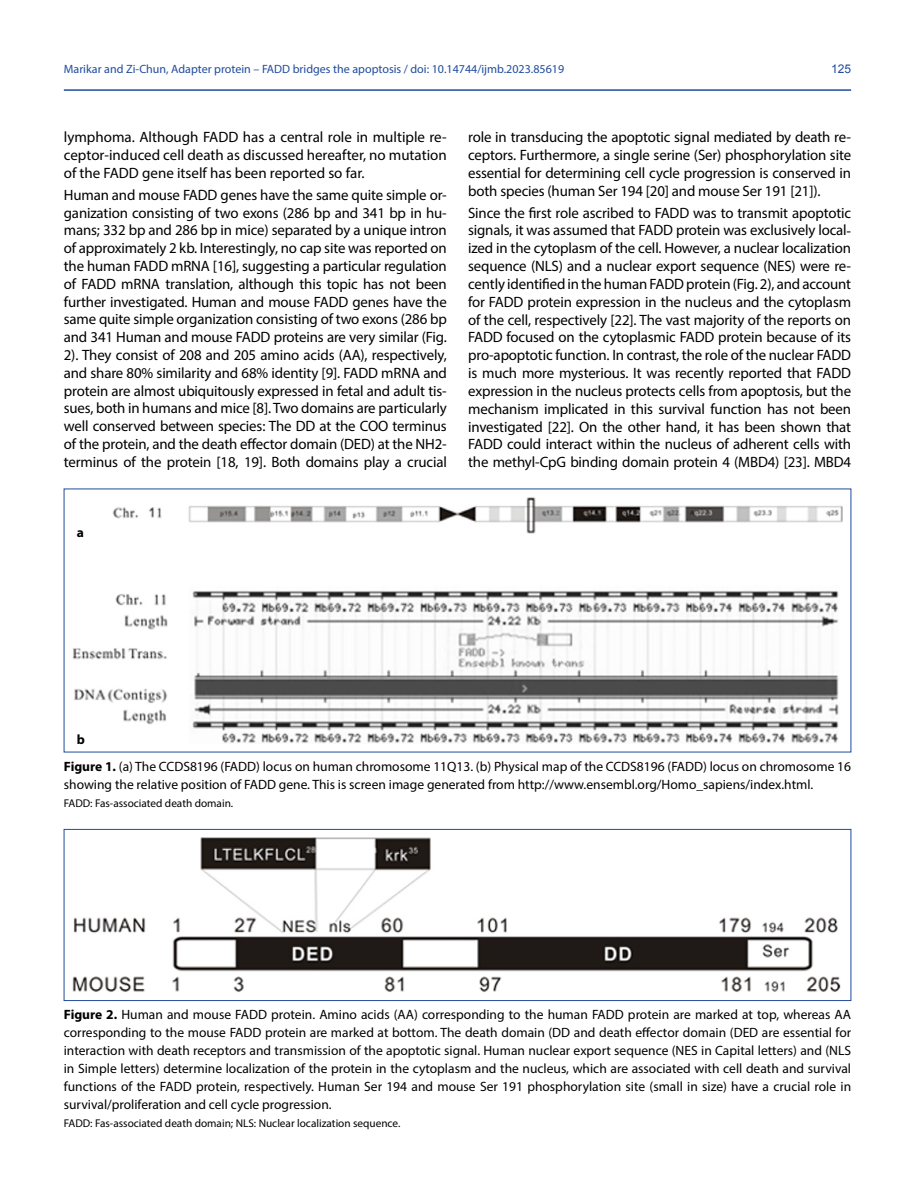
<style>
.page{position:relative;width:915px;height:1191px;background:#fff}
.page>*{position:absolute;margin:0;border:0;box-sizing:border-box;transform-origin:0 0}
.t1{font:15px/17.9px "Myriad Pro";letter-spacing:-.01em;color:#000;text-align:justify}
.t2{font:13.5px/18px "Myriad Pro";color:#000}
.t3{font:700 13.5px "Myriad Pro";color:#000}
.t4{font:12px "Myriad Pro";color:#204b9d}
.t5{font:12px "Arial";color:#204b9d}
.t6{font:11.25px "Myriad Pro";color:#000}
.s1{font-weight:700}
</style>
<div class="page">
<hr style="left:64px;top:89px;width:786px;height:2px;background:#204b9d">
<img style="left:72px;top:497px;width:770px;height:246px">
<div style="left:64px;top:829px;width:786px;height:171px;border:1px solid #204b9d"></div>
<img style="left:72px;top:837px;width:769px;height:155px">
<p class="t4" style="left:64px;top:61px;width:501px">Marikar and Zi-Chun, Adapter protein – FADD bridges the apoptosis / doi: 10.14744/ijmb.2023.85619</p>
<p class="t5" style="left:830px;top:60px;width:22px">125</p>
<p class="t1" style="left:64px;top:128px;width:384px">lymphoma. Although FADD has a central role in multiple re&shy;ceptor-induced cell death as discussed hereafter, no mutation of the FADD gene itself has been reported so far.</p>
<p class="t1" style="left:64px;top:185px;width:384px">Human and mouse FADD genes have the same quite simple or&shy;ganization consisting of two exons (286 bp and 341 bp in hu&shy;mans; 332 bp and 286 bp in mice) separated by a unique intron of approximately 2 kb. Interestingly, no cap site was reported on the human FADD mRNA [16], suggesting a particular regulation of FADD mRNA translation, although this topic has not been further investigated. Human and mouse FADD genes have the same quite simple organization consisting of two exons (286 bp and 341 Human and mouse FADD proteins are very similar (Fig.<br>2). They consist of 208 and 205 amino acids (AA), respectively, and share 80% similarity and 68% identity [9]. FADD mRNA and protein are almost ubiquitously expressed in fetal and adult tis&shy;sues, both in humans and mice [8]. Two domains are particularly well conserved between species: The DD at the COO terminus of the protein, and the death effector domain (DED) at the NH2- terminus of the protein [18, 19]. Both domains play a crucial</p>
<p class="t1" style="left:468px;top:128px;width:384px">role in transducing the apoptotic signal mediated by death re&shy;ceptors. Furthermore, a single serine (Ser) phosphorylation site essential for determining cell cycle progression is conserved in both species (human Ser 194 [20] and mouse Ser 191 [21]).</p>
<p class="t1" style="left:468px;top:203px;width:384px">Since the first role ascribed to FADD was to transmit apoptotic signals, it was assumed that FADD protein was exclusively local&shy;ized in the cytoplasm of the cell. However, a nuclear localization sequence (NLS) and a nuclear export sequence (NES) were re&shy;cently identified in the human FADD protein (Fig. 2), and account for FADD protein expression in the nucleus and the cytoplasm of the cell, respectively [22]. The vast majority of the reports on FADD focused on the cytoplasmic FADD protein because of its pro-apoptotic function. In contrast, the role of the nuclear FADD is much more mysterious. It was recently reported that FADD expression in the nucleus protects cells from apoptosis, but the mechanism implicated in this survival function has not been investigated [22]. On the other hand, it has been shown that FADD could interact within the nucleus of adherent cells with the methyl-CpG binding domain protein 4 (MBD4) [23]. MBD4</p>
<p class="t3" style="left:77px;top:524px;width:9px">a</p>
<p class="t3" style="left:77px;top:730px;width:10px">b</p>
<p class="t2" style="left:64px;top:757px;width:788px"><span class="s1">Figure 1.</span> (a) The CCDS8196 (FADD) locus on human chromosome 11Q13. (b) Physical map of the CCDS8196 (FADD) locus on chromosome 16 showing the relative position of FADD gene. This is screen image generated from http://www.ensembl.org/Homo_sapiens/index.html.</p>
<p class="t6" style="left:64px;top:796px;width:171px">FADD: Fas-associated death domain.</p>
<p class="t2" style="left:64px;top:1005px;width:788px;text-align:justify"><span class="s1">Figure 2.</span> Human and mouse FADD protein. Amino acids (AA) corresponding to the human FADD protein are marked at top, whereas AA corresponding to the mouse FADD protein are marked at bottom. The death domain (DD and death effector domain (DED are essential for interaction with death receptors and transmission of the apoptotic signal. Human nuclear export sequence (NES in Capital letters) and (NLS in Simple letters) determine localization of the protein in the cytoplasm and the nucleus, which are associated with cell death and survival functions of the FADD protein, respectively. Human Ser 194 and mouse Ser 191 phosphorylation site (small in size) have a crucial role in survival/proliferation and cell cycle progression.</p>
<p class="t6" style="left:64px;top:1116px;width:338px">FADD: Fas-associated death domain; NLS: Nuclear localization sequence.</p>
</div>
